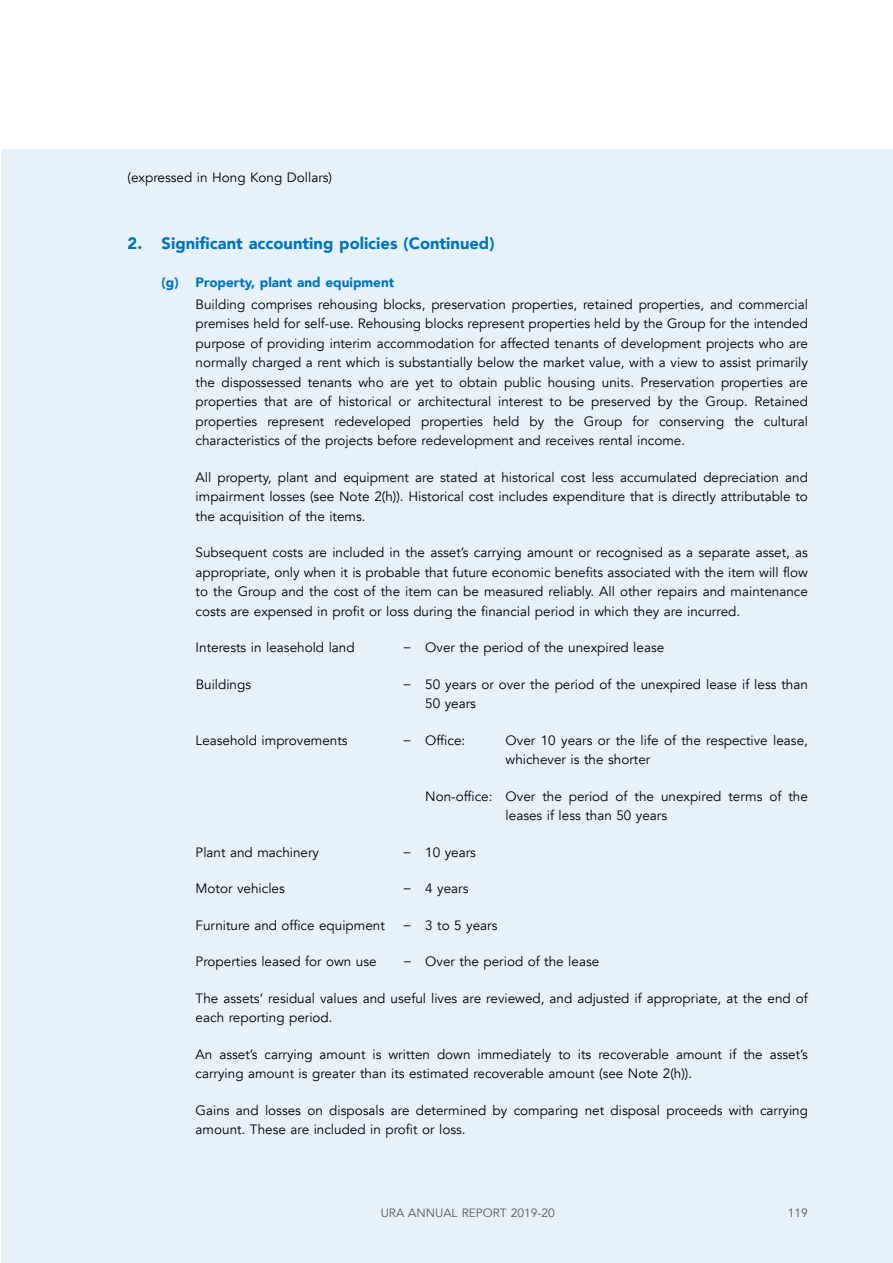
<style>
.page{position:relative;width:893px;height:1263px;background:#fff}
.page>*{position:absolute;margin:0;border:0;box-sizing:border-box;transform-origin:0 0}
.t1{font:900 16.5px "Avenir";color:#0075bf}
.t2{font:13.5px/19.5px "Avenir";color:#000}
.t3{font:900 13.5px "Avenir";color:#0075bf}
.t4{font:12px "Avenir";color:#58595b}
</style>
<div class="page">
<div style="left:1px;top:149px;width:892px;height:1114px;background:#e6f1f9"></div>
<p class="t2" style="left:128px;top:168px;width:206px">(expressed in Hong Kong Dollars)</p>
<p class="t1" style="left:128px;top:229px;width:368px">2. Significant accounting policies (Continued)</p>
<p class="t3" style="left:162px;top:271px;width:234px">(g) Property, plant and equipment</p>
<p class="t2" style="left:196px;top:295px;width:614px;text-align:justify">Building comprises rehousing blocks, preservation properties, retained properties, and commercial premises held for self-use. Rehousing blocks represent properties held by the Group for the intended purpose of providing interim accommodation for affected tenants of development projects who are normally charged a rent which is substantially below the market value, with a view to assist primarily the dispossessed tenants who are yet to obtain public housing units. Preservation properties are properties that are of historical or architectural interest to be preserved by the Group. Retained properties represent redeveloped properties held by the Group for conserving the cultural characteristics of the projects before redevelopment and receives rental income.</p>
<p class="t2" style="left:196px;top:468px;width:614px;text-align:justify">All property, plant and equipment are stated at historical cost less accumulated depreciation and impairment losses (see Note 2(h)). Historical cost includes expenditure that is directly attributable to the acquisition of the items.</p>
<p class="t2" style="left:196px;top:543px;width:614px;text-align:justify">Subsequent costs are included in the asset’s carrying amount or recognised as a separate asset, as appropriate, only when it is probable that future economic benefits associated with the item will flow to the Group and the cost of the item can be measured reliably. All other repairs and maintenance costs are expensed in profit or loss during the financial period in which they are incurred.</p>
<p class="t2" style="left:196px;top:638px;width:161px">Interests in leasehold land</p>
<p class="t2" style="left:404px;top:638px;width:262px">– Over the period of the unexpired lease</p>
<p class="t2" style="left:196px;top:675px;width:57px">Buildings</p>
<p class="t2" style="left:425px;top:675px;width:384px;text-indent:-21px">– 50 years or over the period of the unexpired lease if less than<br>50 years</p>
<p class="t2" style="left:196px;top:731px;width:154px">Leasehold improvements</p>
<p class="t2" style="left:404px;top:731px;width:63px">– Office:</p>
<p class="t2" style="left:506px;top:731px;width:304px">Over 10 years or the life of the respective lease, whichever is the shorter</p>
<p class="t2" style="left:506px;top:787px;width:304px;text-indent:-80px">Non-office: Over the period of the unexpired terms of the leases if less than 50 years</p>
<p class="t2" style="left:196px;top:843px;width:125px">Plant and machinery</p>
<p class="t2" style="left:404px;top:843px;width:74px">– 10 years</p>
<p class="t2" style="left:196px;top:879px;width:91px">Motor vehicles</p>
<p class="t2" style="left:404px;top:879px;width:66px">– 4 years</p>
<p class="t2" style="left:196px;top:916px;width:191px">Furniture and office equipment</p>
<p class="t2" style="left:404px;top:916px;width:95px">– 3 to 5 years</p>
<p class="t2" style="left:196px;top:952px;width:182px">Properties leased for own use</p>
<p class="t2" style="left:404px;top:952px;width:197px">– Over the period of the lease</p>
<p class="t2" style="left:196px;top:989px;width:614px">The assets’ residual values and useful lives are reviewed, and adjusted if appropriate, at the end of each reporting period.</p>
<p class="t2" style="left:196px;top:1045px;width:614px">An asset’s carrying amount is written down immediately to its recoverable amount if the asset’s carrying amount is greater than its estimated recoverable amount (see Note 2(h)).</p>
<p class="t2" style="left:196px;top:1101px;width:614px">Gains and losses on disposals are determined by comparing net disposal proceeds with carrying amount. These are included in profit or loss.</p>
<p class="t4" style="left:381px;top:1206px;width:176px">URA ANNUAL REPORT 2019-20</p>
<p class="t4" style="left:788px;top:1206px;width:22px">119</p>
</div>
